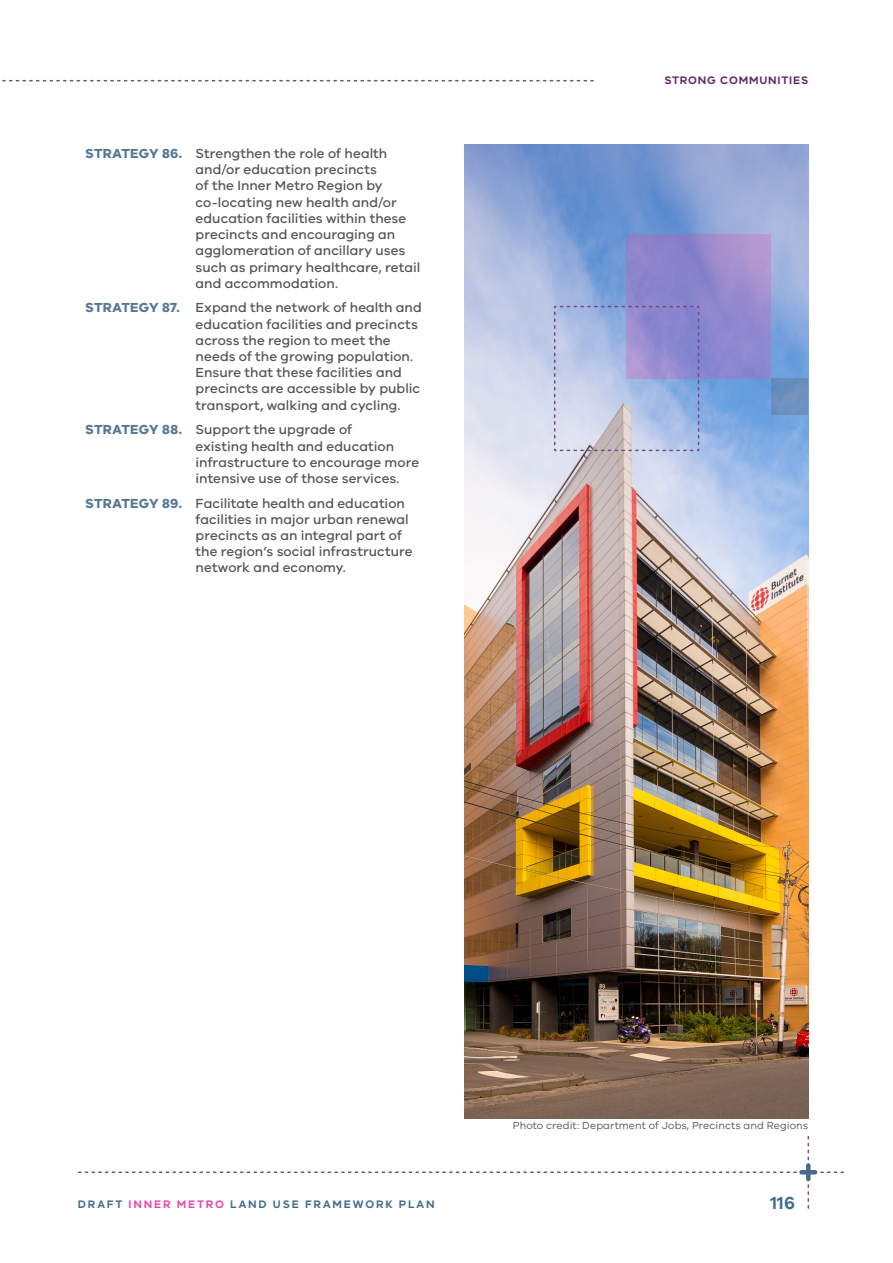
<style>
.page{position:relative;width:893px;height:1263px;background:#fff}
.page>*{position:absolute;margin:0;border:0;box-sizing:border-box;transform-origin:0 0}
.t1{font:600 18px "VIC";color:#436b8a}
.t2{font:500 13.5px/16.2px "VIC";letter-spacing:.005em;color:#545557}
.t3{font:600 11.25px "VIC";letter-spacing:.16em;color:#436b8a}
.t4{font:600 11.25px "VIC";letter-spacing:.07em;color:#652766}
.Body{font:10.5px "VIC";letter-spacing:.01em;color:#54555a}
.s1{font-weight:700;color:#567896}
.s2{color:#ee43a9}
</style>
<div class="page">
<svg style="left:79px;top:1136px;width:764px;height:72px"></svg>
<hr style="left:801px;top:1170px;width:14px;height:4px;background:#436b8a">
<svg style="left:806px;top:1165px;width:4px;height:14px"></svg>
<svg style="left:2px;top:80px;width:591px;height:1px"></svg>
<img style="left:464px;top:145px;width:344px;height:973px">
<svg style="left:627px;top:234px;width:144px;height:144px;background:#9287cd"></svg>
<svg style="left:553px;top:305px;width:147px;height:147px;background:#acb4dd"></svg>
<div style="left:771px;top:378px;width:36px;height:37px;background:#6c91be"></div>
<p class="t2" style="left:196px;top:145px;width:226px;text-indent:-111px"><span class="s1">STRATEGY 86.</span> Strengthen the role of health and/or education precincts<br>of the Inner Metro Region by co-locating new health and/or education facilities within these precincts and encouraging an agglomeration of ancillary uses such as primary healthcare, retail and accommodation.</p>
<p class="t2" style="left:196px;top:299px;width:228px;text-indent:-111px"><span class="s1">STRATEGY 87.</span> Expand the network of health and education facilities and precincts across the region to meet the needs of the growing population.<br>Ensure that these facilities and precincts are accessible by public transport, walking and cycling.</p>
<p class="t2" style="left:196px;top:421px;width:225px;text-indent:-111px"><span class="s1">STRATEGY 88.</span> Support the upgrade of<br>existing health and education infrastructure to encourage more intensive use of those services.</p>
<p class="t2" style="left:196px;top:495px;width:218px;text-indent:-111px"><span class="s1">STRATEGY 89.</span> Facilitate health and education facilities in major urban renewal precincts as an integral part of the region’s social infrastructure network and economy.</p>
<p class="t4" style="left:664px;top:73px;width:17px">STRO</p>
<p class="t4" style="left:698px;top:73px;width:42px">NG COMM</p>
<p class="t4" style="left:759px;top:73px;width:42px">UNITIES</p>
<p class="Body" style="left:513px;top:1119px;width:297px">Photo credit: Department of Jobs, Precincts and Regions</p>
<p class="t3" style="left:78px;top:1197px;width:358px">DRAFT <span class="s2">INNER METRO</span> LAND USE FRAMEWORK PLAN</p>
<h1 class="t1" style="left:770px;top:1191px;width:26px">116</h1>
</div>
